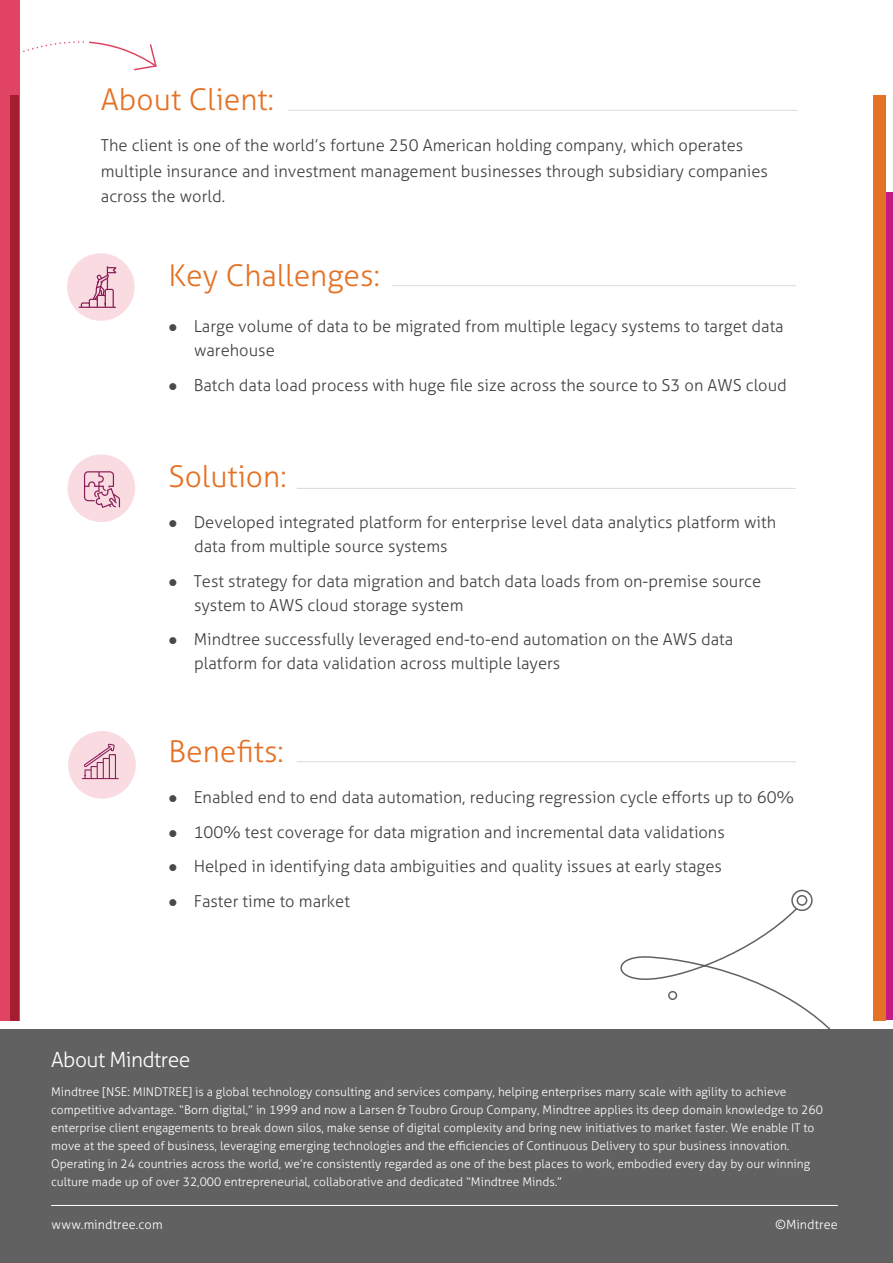
<style>
.page{position:relative;width:893px;height:1263px;background:#fff}
.page>*{position:absolute;margin:0;border:0;box-sizing:border-box;transform-origin:0 0}
.t1{font:300 30px "Aller Typo";color:#e47226}
.t2{font:300 21px "Aller Typo";letter-spacing:-.025em;color:#fff}
.t3{font:300 16.5px/24px "Aller Typo";color:#413f41}
.t4{font:300 12.75px "Aller Typo";letter-spacing:.005em;color:#fff}
.t5{font:300 12px/18px "Aller Typo";color:#fff}
.s1{color:#494949}
</style>
<div class="page">
<div style="left:0;top:1029px;width:893px;height:234px;background:#606160"></div>
<hr style="left:51px;top:1205px;width:786px;height:1px;background:#fff">
<div style="left:791px;top:890px;width:22px;height:21px;border:2px solid #606160;border-radius:50%"></div>
<div style="left:797px;top:895px;width:10px;height:11px;border:2px solid #606160;border-radius:50%"></div>
<svg style="left:620px;top:906px;width:255px;height:123px"></svg>
<hr style="left:392px;top:285px;width:404px;height:1px;background:#dcddde">
<hr style="left:297px;top:488px;width:499px;height:1px;background:#dcddde">
<hr style="left:297px;top:761px;width:499px;height:1px;background:#dcddde">
<hr style="left:288px;top:110px;width:509px;height:1px;background:#dcddde">
<div style="left:67px;top:253px;width:68px;height:68px;background:#f9dbe1;border-radius:50%"></div>
<svg style="left:79px;top:266px;width:37px;height:42px"></svg>
<div style="left:68px;top:454px;width:67px;height:68px;background:#f9dbe1;border-radius:50%"></div>
<div style="left:68px;top:731px;width:68px;height:68px;background:#f9dbe1;border-radius:50%"></div>
<div style="left:0;top:0;width:19px;height:1020px;background:#e04462"></div>
<div style="left:10px;top:95px;width:9px;height:925px;background:#a61d31"></div>
<div style="left:873px;top:192px;width:20px;height:828px;background:#c31a84"></div>
<div style="left:873px;top:95px;width:13px;height:925px;background:#e47226"></div>
<svg style="left:19px;top:41px;width:138px;height:30px"></svg>
<svg style="left:84px;top:471px;width:36px;height:37px"></svg>
<svg style="left:82px;top:744px;width:37px;height:35px"></svg>
<h1 class="t1" style="left:101px;top:82px;width:175px">About Client:</h1>
<p class="t3" style="left:101px;top:133px;width:669px;line-height:25.5px">The client is one of the world’s fortune 250 American holding company, which operates multiple insurance and investment management businesses through subsidiary companies across the world.</p>
<h1 class="t1" style="left:169px;top:257px;width:213px">Key Challenges:</h1>
<p class="t3" style="left:194px;top:314px;width:591px;text-indent:-26px"><span class="s1">●</span> Large volume of data to be migrated from multiple legacy systems to target data warehouse</p>
<p class="t3" style="left:169px;top:373px;width:620px"><span class="s1">●</span> Batch data load process with huge file size across the source to S3 on AWS cloud</p>
<h1 class="t1" style="left:169px;top:458px;width:119px">Solution:</h1>
<p class="t3" style="left:194px;top:510px;width:584px;text-indent:-26px"><span class="s1">●</span> Developed integrated platform for enterprise level data analytics platform with data from multiple source systems</p>
<p class="t3" style="left:194px;top:569px;width:569px;text-indent:-26px"><span class="s1">●</span> Test strategy for data migration and batch data loads from on-premise source system to AWS cloud storage system</p>
<p class="t3" style="left:194px;top:627px;width:541px;text-indent:-26px"><span class="s1">●</span> Mindtree successfully leveraged end-to-end automation on the AWS data platform for data validation across multiple layers</p>
<h1 class="t1" style="left:169px;top:733px;width:117px">Benefits:</h1>
<p class="t3" style="left:169px;top:785px;width:627px"><span class="s1">●</span> Enabled end to end data automation, reducing regression cycle efforts up to 60%</p>
<p class="t3" style="left:169px;top:820px;width:558px"><span class="s1">●</span> 100% test coverage for data migration and incremental data validations</p>
<p class="t3" style="left:169px;top:854px;width:555px"><span class="s1">●</span> Helped in identifying data ambiguities and quality issues at early stages</p>
<p class="t3" style="left:169px;top:889px;width:183px"><span class="s1">●</span> Faster time to market</p>
<p class="t2" style="left:51px;top:1047px;width:141px">About Mindtree</p>
<p class="t5" style="left:51px;top:1082px;width:773px">Mindtree [NSE: MINDTREE] is a global technology consulting and services company, helping enterprises marry scale with agility to achieve competitive advantage. “Born digital,” in 1999 and now a Larsen &amp; Toubro Group Company, Mindtree applies its deep domain knowledge to 260 enterprise client engagements to break down silos, make sense of digital complexity and bring new initiatives to market faster. We enable IT to move at the speed of business, leveraging emerging technologies and the efficiencies of Continuous Delivery to spur business innovation.<br>Operating in 24 countries across the world, we’re consistently regarded as one of the best places to work, embodied every day by our winning culture made up of over 32,000 entrepreneurial, collaborative and dedicated “Mindtree Minds.”</p>
<p class="t4" style="left:51px;top:1217px;width:113px">www.mindtree.com</p>
<p class="t4" style="left:775px;top:1217px;width:64px">©Mindtree</p>
</div>
